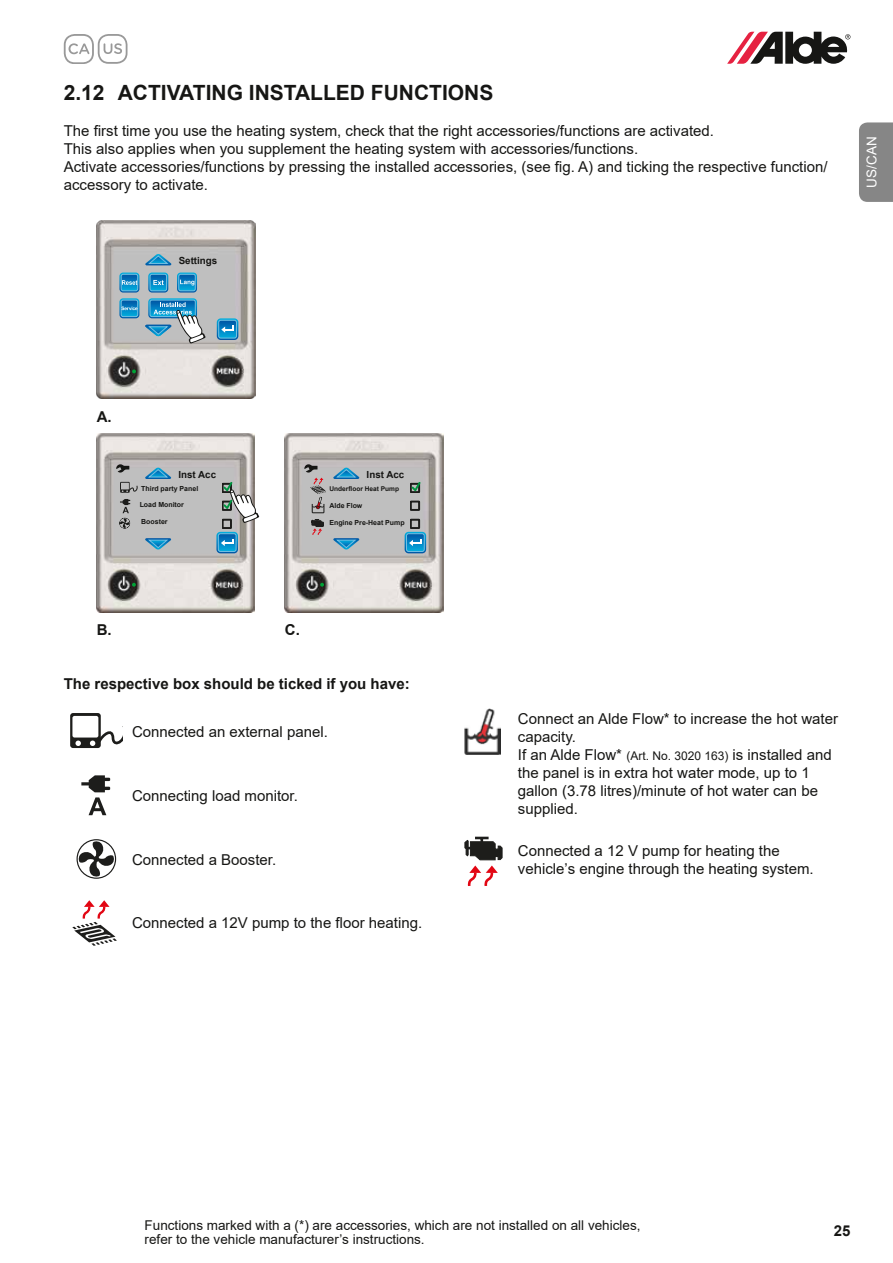
<style>
.page{position:relative;width:893px;height:1263px;background:#fff}
.page>*{position:absolute;margin:0;border:0;box-sizing:border-box;transform-origin:0 0}
.t1{font:700 21px "Arial";color:#161614}
.t2{font:15px/18px "Arial";color:#161614}
.t3{font:700 15px "Arial";color:#161614}
.t4{font:13.5px/13.5px "Arial";color:#161614}
.t5{font:13.5px "Arial";color:#fff}
.t6{font:700 9.75px "Arial";color:#161614}
.t7{font:700 7.05px "Arial";color:#161614}
.t8{font:700 6.6px "Arial";color:#161614}
.s1{font-size:12px}
</style>
<div class="page">
<svg style="left:727px;top:32px;width:123px;height:32px"></svg>
<svg style="left:64px;top:34px;width:64px;height:30px"></svg>
<div style="left:859px;top:122px;width:34px;height:80px;background:#868686"></div>
<img style="left:97px;top:220px;width:158px;height:179px">
<img style="left:145px;top:325px;width:4px;height:11px">
<img style="left:145px;top:254px;width:26px;height:11px">
<svg style="left:149px;top:256px;width:19px;height:8px"></svg>
<img style="left:217px;top:318px;width:21px;height:22px">
<img style="left:219px;top:320px;width:16px;height:18px">
<div style="left:219px;top:320px;width:18px;height:18px;border:1px solid #72c0e2;border-radius:2px"></div>
<svg style="left:221px;top:326px;width:13px;height:7px"></svg>
<img style="left:119px;top:273px;width:20px;height:20px">
<img style="left:121px;top:274px;width:17px;height:17px">
<div style="left:121px;top:274px;width:17px;height:17px;border:1px solid #72c0e2;border-radius:2px"></div>
<svg style="left:122px;top:280px;width:15px;height:5px"></svg>
<img style="left:148px;top:273px;width:20px;height:20px">
<img style="left:150px;top:274px;width:17px;height:17px">
<div style="left:150px;top:274px;width:17px;height:17px;border:1px solid #72c0e2;border-radius:2px"></div>
<svg style="left:153px;top:280px;width:11px;height:5px"></svg>
<img style="left:177px;top:273px;width:20px;height:20px">
<img style="left:179px;top:274px;width:16px;height:17px">
<div style="left:179px;top:274px;width:16px;height:17px;border:1px solid #72c0e2;border-radius:2px"></div>
<svg style="left:180px;top:280px;width:14px;height:5px"></svg>
<img style="left:148px;top:298px;width:49px;height:20px">
<div style="left:150px;top:300px;width:45px;height:17px;border:1px solid #72c0e2;border-radius:2px"></div>
<svg style="left:132px;top:369px;width:4px;height:4px"></svg>
<img style="left:119px;top:298px;width:20px;height:20px">
<img style="left:121px;top:300px;width:17px;height:17px">
<div style="left:121px;top:300px;width:17px;height:17px;border:1px solid #72c0e2;border-radius:2px"></div>
<svg style="left:121px;top:306px;width:16px;height:4px"></svg>
<svg style="left:149px;top:302px;width:57px;height:42px;background:#88aec1"></svg>
<img style="left:97px;top:434px;width:158px;height:178px">
<svg style="left:132px;top:583px;width:4px;height:4px"></svg>
<img style="left:145px;top:468px;width:26px;height:11px">
<svg style="left:149px;top:469px;width:18px;height:8px"></svg>
<img style="left:145px;top:538px;width:26px;height:11px">
<svg style="left:149px;top:540px;width:18px;height:8px"></svg>
<svg style="left:116px;top:464px;width:13px;height:8px"></svg>
<img style="left:216px;top:532px;width:22px;height:21px">
<img style="left:218px;top:534px;width:18px;height:17px">
<div style="left:218px;top:534px;width:18px;height:17px;border:1px solid #72c0e2;border-radius:2px"></div>
<svg style="left:221px;top:539px;width:12px;height:7px"></svg>
<svg style="left:120px;top:482px;width:18px;height:11px"></svg>
<svg style="left:119px;top:499px;width:11px;height:29px"></svg>
<svg style="left:222px;top:482px;width:37px;height:46px"></svg>
<img style="left:285px;top:434px;width:158px;height:178px">
<svg style="left:320px;top:583px;width:4px;height:4px"></svg>
<img style="left:333px;top:468px;width:26px;height:11px">
<svg style="left:337px;top:469px;width:19px;height:8px"></svg>
<img style="left:333px;top:538px;width:26px;height:11px">
<svg style="left:337px;top:540px;width:19px;height:8px"></svg>
<svg style="left:304px;top:464px;width:13px;height:8px"></svg>
<img style="left:405px;top:532px;width:21px;height:21px">
<img style="left:406px;top:534px;width:18px;height:17px">
<div style="left:406px;top:534px;width:18px;height:17px;border:1px solid #72c0e2;border-radius:2px"></div>
<svg style="left:409px;top:539px;width:13px;height:7px"></svg>
<svg style="left:410px;top:482px;width:10px;height:11px"></svg>
<svg style="left:410px;top:519px;width:10px;height:9px"></svg>
<svg style="left:410px;top:501px;width:10px;height:9px"></svg>
<svg style="left:311px;top:519px;width:13px;height:16px"></svg>
<svg style="left:310px;top:478px;width:16px;height:35px"></svg>
<svg style="left:70px;top:713px;width:53px;height:35px"></svg>
<img style="left:465px;top:708px;width:35px;height:47px">
<svg style="left:81px;top:775px;width:29px;height:40px"></svg>
<svg style="left:77px;top:839px;width:39px;height:40px"></svg>
<svg style="left:465px;top:837px;width:37px;height:49px"></svg>
<svg style="left:72px;top:900px;width:45px;height:45px"></svg>
<h1 class="t1" style="left:64px;top:78px;width:431px">2.12 ACTIVATING INSTALLED FUNCTIONS</h1>
<p class="t2" style="left:64px;top:122px;width:765px">The first time you use the heating system, check that the right accessories/functions are activated.<br>This also applies when you supplement the heating system with accessories/functions.<br>Activate accessories/functions by pressing the installed accessories, (see fig. A) and ticking the respective function/ accessory to activate.</p>
<p class="t6" style="left:179px;top:254px;width:40px">Settings</p>
<p class="t5" style="left:863px;top:188px;width:53px;rotate:-90deg">US/CAN</p>
<p class="t3" style="left:97px;top:406px;width:16px">A.</p>
<p class="t6" style="left:178px;top:467px;width:39px">Inst Acc</p>
<p class="t7" style="left:141px;top:483px;width:59px">Third party Panel</p>
<p class="t7" style="left:140px;top:499px;width:46px">Load Monitor</p>
<p class="t7" style="left:141px;top:517px;width:28px">Booster</p>
<p class="t6" style="left:367px;top:467px;width:39px">Inst Acc</p>
<p class="t8" style="left:329px;top:483px;width:71px">Underfloor Heat Pump</p>
<p class="t7" style="left:329px;top:518px;width:77px">Engine Pre-Heat Pump</p>
<p class="t7" style="left:329px;top:501px;width:34px">Alde Flow</p>
<p class="t3" style="left:97px;top:619px;width:16px">B.</p>
<p class="t3" style="left:285px;top:619px;width:16px">C.</p>
<p class="t3" style="left:64px;top:673px;width:347px">The respective box should be ticked if you have:</p>
<p class="t2" style="left:132px;top:723px;width:197px">Connected an external panel.</p>
<p class="t2" style="left:132px;top:786px;width:167px">Connecting load monitor.</p>
<p class="t2" style="left:518px;top:709px;width:322px">Connect an Alde Flow* to increase the hot water capacity.<br>If an Alde Flow* <span class="s1">(Art. No. 3020 163)</span> is installed and the panel is in extra hot water mode, up to 1 gallon (3.78 litres)/minute of hot water can be supplied.</p>
<p class="t2" style="left:132px;top:850px;width:146px">Connected a Booster.</p>
<p class="t2" style="left:518px;top:841px;width:297px">Connected a 12 V pump for heating the vehicle’s engine through the heating system.</p>
<p class="t2" style="left:132px;top:914px;width:292px">Connected a 12V pump to the floor heating.</p>
<p class="t4" style="left:145px;top:1219px;width:497px">Functions marked with a (*) are accessories, which are not installed on all vehicles, refer to the vehicle manufacturer’s instructions.</p>
<p class="t3" style="left:834px;top:1220px;width:18px">25</p>
</div>
